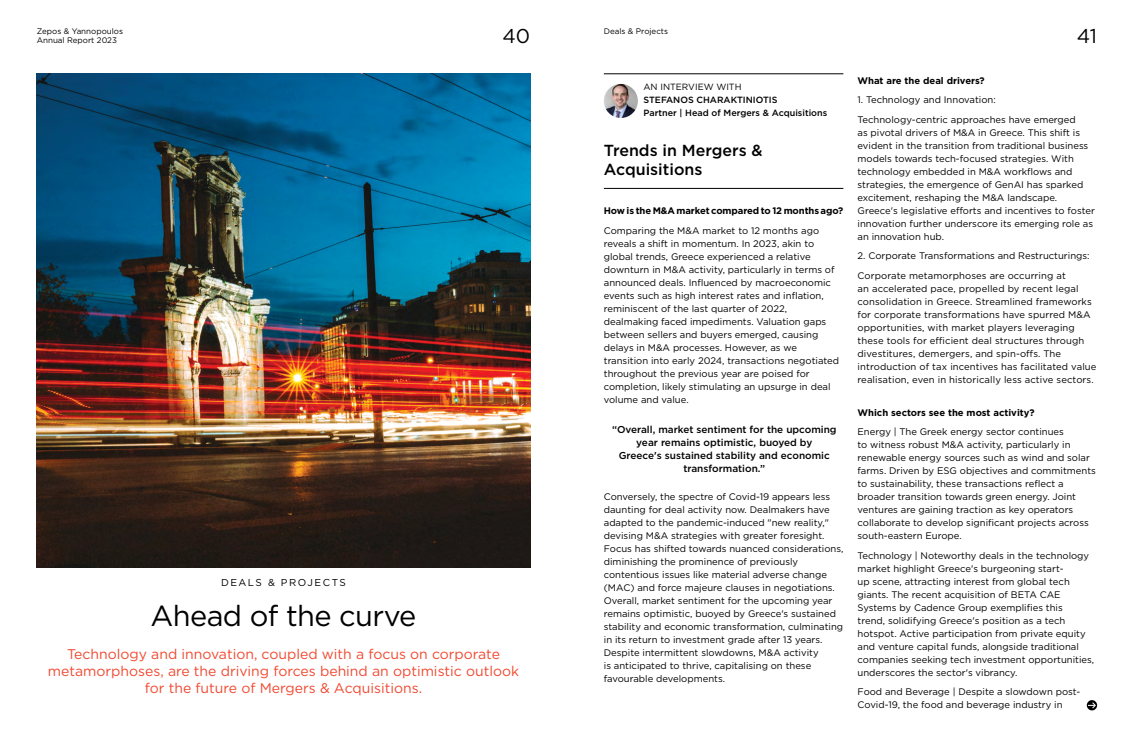
<style>
.page{position:relative;width:1134px;height:752px;background:#fff}
.page>*{position:absolute;margin:0;border:0;box-sizing:border-box;transform-origin:0 0}
.t1{font:29px "Gotham Greek";letter-spacing:-.02em;color:#000}
.t2{font:20px "Gotham";color:#000}
.t3{font:500 16px/19.5px "Gotham";color:#000}
.t4{font:14px/16.8px "Gotham";color:#f04931;text-align:center}
.t5{font:500 10px/13px "Gotham";color:#000;text-align:center}
.t6{font:10px "Gotham";letter-spacing:.15em;color:#000}
.t7{font:9.5px/13px "Gotham";color:#000}
.t8{font:700 9.5px "Gotham";letter-spacing:-.005em;color:#000}
.t9{font:500 9px/13px "Gotham";color:#000}
.t10{font:9px "Gotham";color:#000}
.t11{font:8px/9.6px "Gotham";color:#000}
</style>
<div class="page">
<img style="left:37px;top:74px;width:493px;height:493px">
<hr style="left:604px;top:73px;width:239px;height:1px;background:#000">
<hr style="left:604px;top:188px;width:239px;height:1px;background:#000">
<img style="left:604px;top:84px;width:34px;height:34px;border-radius:17px">
<svg style="left:1087px;top:699px;width:10px;height:11px"></svg>
<svg style="left:1088px;top:701px;width:9px;height:8px"></svg>
<p class="t11" style="left:37px;top:26px;width:88px">Zepos &amp; Yannopoulos<br>Annual Report 2023</p>
<p class="t11" style="left:604px;top:26px;width:66px">Deals &amp; Projects</p>
<p class="t10" style="left:643px;top:81px;width:100px">AN INTERVIEW WITH</p>
<p class="t9" style="left:643px;top:94px;width:185px">STEFANOS CHARAKTINIOTIS<br>Partner | Head of Mergers &amp; Acquisitions</p>
<h3 class="t3" style="left:604px;top:140px;width:160px">Trends in Mergers &amp;<br>Acquisitions</h3>
<p class="t8" style="left:604px;top:204px;width:241px">How is the M&amp;A market compared to 12 months ago?</p>
<p class="t7" style="left:604px;top:223px;width:237px">Comparing the M&amp;A market to 12 months ago reveals a shift in momentum. In 2023, akin to global trends, Greece experienced a relative downturn in M&amp;A activity, particularly in terms of announced deals. Influenced by macroeconomic events such as high interest rates and inflation, reminiscent of the last quarter of 2022, dealmaking faced impediments. Valuation gaps between sellers and buyers emerged, causing delays in M&amp;A processes. However, as we transition into early 2024, transactions negotiated throughout the previous year are poised for completion, likely stimulating an upsurge in deal volume and value.</p>
<h2 class="t2" style="left:502px;top:23px;width:29px">40</h2>
<h2 class="t2" style="left:1077px;top:23px;width:22px">41</h2>
<p class="t8" style="left:857px;top:74px;width:129px">What are the deal drivers?</p>
<p class="t7" style="left:857px;top:90px;width:220px;line-height:19.5px">1. Technology and Innovation:<br>Technology-centric approaches have emerged</p>
<p class="t7" style="left:857px;top:126px;width:239px">as pivotal drivers of M&amp;A in Greece. This shift is evident in the transition from traditional business models towards tech-focused strategies. With technology embedded in M&amp;A workflows and strategies, the emergence of GenAI has sparked excitement, reshaping the M&amp;A landscape.<br>Greece's legislative efforts and incentives to foster innovation further underscore its emerging role as an innovation hub.</p>
<p class="t7" style="left:857px;top:246px;width:234px;line-height:19.5px">2. Corporate Transformations and Restructurings:<br>Corporate metamorphoses are occurring at</p>
<p class="t7" style="left:857px;top:282px;width:240px">an accelerated pace, propelled by recent legal consolidation in Greece. Streamlined frameworks for corporate transformations have spurred M&amp;A opportunities, with market players leveraging these tools for efficient deal structures through divestitures, demergers, and spin-offs. The introduction of tax incentives has facilitated value realisation, even in historically less active sectors.</p>
<p class="t8" style="left:857px;top:406px;width:179px">Which sectors see the most activity?</p>
<p class="t7" style="left:857px;top:425px;width:240px">Energy | The Greek energy sector continues<br>to witness robust M&amp;A activity, particularly in renewable energy sources such as wind and solar farms. Driven by ESG objectives and commitments to sustainability, these transactions reflect a broader transition towards green energy. Joint ventures are gaining traction as key operators collaborate to develop significant projects across south-eastern Europe.</p>
<p class="t7" style="left:857px;top:548px;width:238px">Technology | Noteworthy deals in the technology market highlight Greece's burgeoning start-<br>up scene, attracting interest from global tech giants. The recent acquisition of BETA CAE Systems by Cadence Group exemplifies this<br>trend, solidifying Greece's position as a tech hotspot. Active participation from private equity and venture capital funds, alongside traditional companies seeking tech investment opportunities, underscores the sector's vibrancy.</p>
<p class="t7" style="left:857px;top:685px;width:224px">Food and Beverage | Despite a slowdown post-<br>Covid-19, the food and beverage industry in</p>
<p class="t5" style="left:612px;top:422px;width:226px">“Overall, market sentiment for the upcoming year remains optimistic, buoyed by<br>Greece's sustained stability and economic transformation.”</p>
<p class="t7" style="left:604px;top:490px;width:241px">Conversely, the spectre of Covid-19 appears less daunting for deal activity now. Dealmakers have adapted to the pandemic-induced "new reality," devising M&amp;A strategies with greater foresight.<br>Focus has shifted towards nuanced considerations, diminishing the prominence of previously contentious issues like material adverse change (MAC) and force majeure clauses in negotiations.<br>Overall, market sentiment for the upcoming year remains optimistic, buoyed by Greece's sustained stability and economic transformation, culminating in its return to investment grade after 13 years.<br>Despite intermittent slowdowns, M&amp;A activity<br>is anticipated to thrive, capitalising on these favourable developments.</p>
<p class="t6" style="left:221px;top:576px;width:126px">DEALS &amp; PROJECTS</p>
<h1 class="t1" style="left:151px;top:599px;width:267px">Ahead of the curve</h1>
<h3 class="t4" style="left:48px;top:645px;width:473px">Technology and innovation, coupled with a focus on corporate metamorphoses, are the driving forces behind an optimistic outlook for the future of Mergers &amp; Acquisitions.</h3>
</div>
